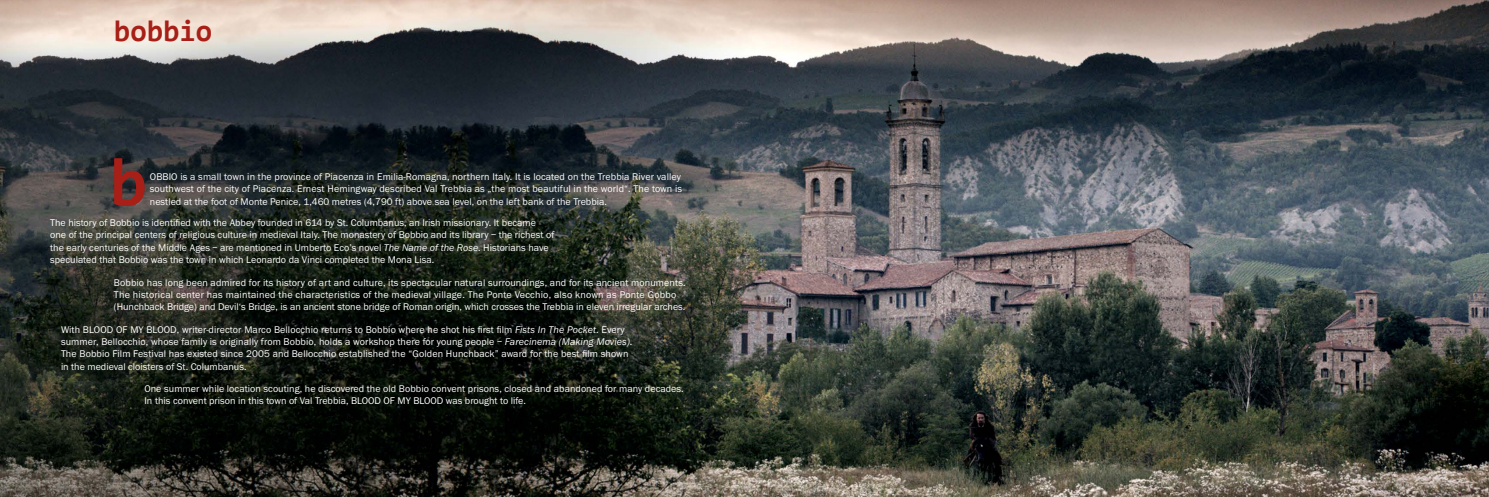
<style>
.page{position:relative;width:1489px;height:497px;background:#fff}
.page>*{position:absolute;margin:0;border:0;box-sizing:border-box;transform-origin:0 0}
.t1{font:700 68.25px "Consolas";color:#a71f17}
.t2{font:700 29.75px "Consolas";color:#a71f17}
.t3{font:10.06px/12.2px "Franklin Gothic EF";color:#fff}
.s1{font-style:italic}
</style>
<div class="page">
<img style="left:0;top:0;width:1488px;height:496px">
<h2 class="t2" style="left:114px;top:13px;width:100px">bobbio</h2>
<h1 class="t1" style="left:109px;top:140px;width:39px">b</h1>
<p class="t3" style="left:150px;top:170px;width:534px">OBBIO is a small town in the province of Piacenza in Emilia-Romagna, northern Italy. It is located on the Trebbia River valley southwest of the city of Piacenza. Ernest Hemingway described Val Trebbia as „the most beautiful in the world“. The town is nestled at the foot of Monte Penice, 1,460 metres (4,790 ft) above sea level, on the left bank of the Trebbia.</p>
<p class="t3" style="left:50px;top:216px;width:505px">The history of Bobbio is identified with the Abbey founded in 614 by St. Columbanus, an Irish missionary. It became one of the principal centers of religious culture in medieval Italy. The monastery of Bobbio and its library – the richest of the early centuries of the Middle Ages – are mentioned in Umberto Eco’s novel <span class="s1">The Name of the Rose</span>. Historians have speculated that Bobbio was the town in which Leonardo da Vinci completed the Mona Lisa.</p>
<p class="t3" style="left:114px;top:276px;width:573px">Bobbio has long been admired for its history of art and culture, its spectacular natural surroundings, and for its ancient monuments.<br>The historical center has maintained the characteristics of the medieval village. The Ponte Vecchio, also known as Ponte Gobbo (Hunchback Bridge) and Devil‘s Bridge, is an ancient stone bridge of Roman origin, which crosses the Trebbia in eleven irregular arches.</p>
<p class="t3" style="left:61px;top:323px;width:573px">With BLOOD OF MY BLOOD, writer-director Marco Bellocchio returns to Bobbio where he shot his first film <span class="s1">Fists In The Pocket</span>. Every summer, Bellocchio, whose family is originally from Bobbio, holds a workshop there for young people – <span class="s1">Farecinema (Making Movies)</span>.<br>The Bobbio Film Festival has existed since 2005 and Bellocchio established the “Golden Hunchback” award for the best film shown in the medieval cloisters of St. Columbanus.</p>
<p class="t3" style="left:144px;top:382px;width:541px">One summer while location scouting, he discovered the old Bobbio convent prisons, closed and abandoned for many decades.<br>In this convent prison in this town of Val Trebbia, BLOOD OF MY BLOOD was brought to life.</p>
</div>
